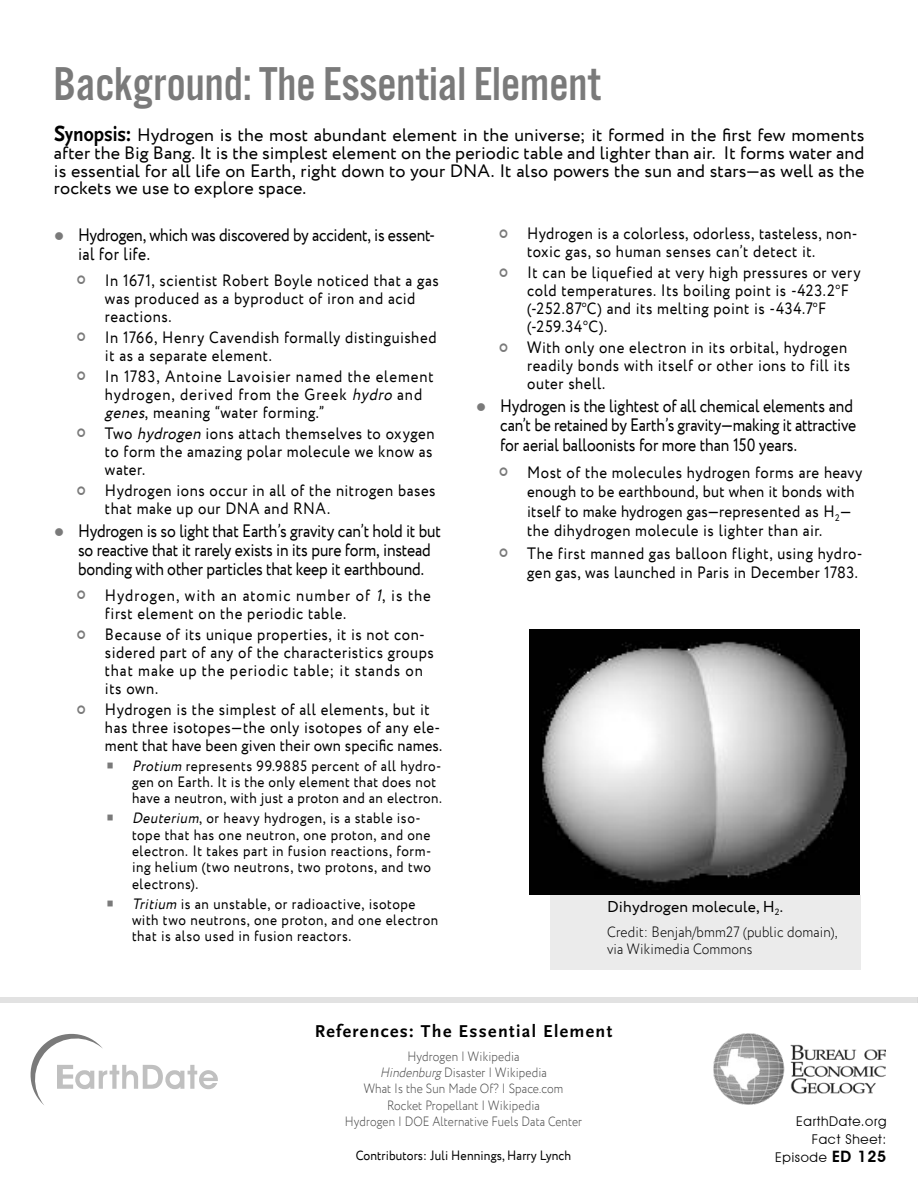
<style>
.page{position:relative;width:918px;height:1188px;background:#fff}
.page>*{position:absolute;margin:0;border:0;box-sizing:border-box;transform-origin:0 0}
.t1{font:49.35px "Alternate Got No 3 D";color:#7a7a7a}
.t2{font:18px/19.5px "Circe";letter-spacing:-.005em;color:#000;scale:.87 1}
.t3{font:18px/18px "Circe";letter-spacing:-.005em;color:#000;text-align:justify}
.t4{font:700 18px "Scala Sans";letter-spacing:.075em;color:#000}
.t5{font:16.5px/18px "Circe";letter-spacing:.035em;color:#000;scale:.9 1}
.t6{font:16.5px/18px "Circe";letter-spacing:.055em;color:#000;scale:.9 1}
.t7{font:15.75px "Circe";letter-spacing:.01em;color:#000}
.t8{font:15px/16.5px "Circe";letter-spacing:.04em;color:#000;scale:.9 1}
.t9{font:300 15px/18px "Circe";letter-spacing:.01em;color:#000;scale:.9 1}
.t10{font:300 13.5px/16.2px "Circe";letter-spacing:.01em;color:#4b4b4b;text-align:center;scale:.87 1}
.t11{font:13.5px "Circe";letter-spacing:.01em;color:#000;scale:.9 1}
.t12{font:13.5px/18px "Avant Garde IT Cby BT";letter-spacing:.05em;color:#000;text-align:right}
.s1{font-family:"Scala Sans Bold LF SC800";font-size:22.95px}
.s2{font-family:"Scala Sans Bold LF";font-size:21.3px}
.s3{font-family:"Scala Sans Bold LF SC800";font-size:21.3px}
.s4{color:#7a7a7a}
.s5{font-style:italic}
.s6{font-weight:600;font-size:15.75px}
</style>
<div class="page">
<img style="left:713px;top:1034px;width:173px;height:71px">
<svg style="left:30px;top:1033px;width:188px;height:72px"></svg>
<div style="left:0;top:998px;width:918px;height:5px;background:#e2e2e2"></div>
<div style="left:550px;top:895px;width:310px;height:75px;background:#ebebeb"></div>
<img style="left:529px;top:630px;width:331px;height:265px">
<h1 class="t1" style="left:53px;top:58px;width:549px">Background: The Essential Element</h1>
<p class="t3" style="left:54px;top:126px;width:812px"><span class="s1">S</span><span class="s2">ynopsis</span><span class="s3">:</span> Hydrogen is the most abundant element in the universe; it formed in the first few moments after the Big Bang. It is the simplest element on the periodic table and lighter than air. It forms water and is essential for all life on Earth, right down to your DNA. It also powers the sun and stars—as well as the rockets we use to explore space.</p>
<p class="t2" style="left:78px;top:226px;width:412px;text-indent:-24px"><span class="s4">●</span> Hydrogen, which was discovered by accident, is essent&shy;ial for life.</p>
<p class="t5" style="left:105px;top:272px;width:372px">In 1671, scientist Robert Boyle noticed that a gas was produced as a byproduct of iron and acid reactions.</p>
<p class="t5" style="left:105px;top:329px;width:370px">In 1766, Henry Cavendish formally distinguished it as a separate element.</p>
<p class="t5" style="left:105px;top:368px;width:367px">In 1783, Antoine Lavoisier named the element hydrogen, derived from the Greek <span class="s5">hydro</span> and <span class="s5">genes</span>, meaning “water forming.”</p>
<p class="t5" style="left:105px;top:425px;width:368px">Two <span class="s5">hydrogen</span> ions attach themselves to oxygen to form the amazing polar molecule we know as water.</p>
<p class="t5" style="left:105px;top:482px;width:369px">Hydrogen ions occur in all of the nitrogen bases that make up our DNA and RNA.</p>
<p class="t2" style="left:78px;top:521px;width:419px;text-indent:-24px"><span class="s4">●</span> Hydrogen is so light that Earth’s gravity can’t hold it but so reactive that it rarely exists in its pure form, instead bonding with other particles that keep it earthbound.</p>
<p class="t6" style="left:105px;top:587px;width:364px">Hydrogen, with an atomic number of <span class="s5">1</span>, is the first element on the periodic table.</p>
<p class="t5" style="left:105px;top:626px;width:367px">Because of its unique properties, it is not con&shy;sidered part of any of the characteristics groups that make up the periodic table; it stands on its own.</p>
<p class="t5" style="left:105px;top:701px;width:376px">Hydrogen is the simplest of all elements, but it has three isotopes—the only isotopes of any ele&shy;ment that have been given their own specific names.</p>
<p class="t8" style="left:132px;top:758px;width:346px;text-indent:-26px"><span class="s4">○</span> <span class="s5">Protium</span> represents 99.9885 percent of all hydro&shy;gen on Earth. It is the only element that does not have a neutron, with just a proton and an electron.</p>
<p class="t8" style="left:132px;top:810px;width:334px;text-indent:-26px"><span class="s4">○</span> <span class="s5">Deuterium</span>, or heavy hydrogen, is a stable iso&shy;tope that has one neutron, one proton, and one electron. It takes part in fusion reactions, form&shy;ing helium (two neutrons, two protons, and two electrons).</p>
<p class="t8" style="left:132px;top:896px;width:342px;text-indent:-26px"><span class="s4">○</span> <span class="s5">Tritium</span> is an unstable, or radioactive, isotope with two neutrons, one proton, and one electron that is also used in fusion reactors.</p>
<p class="t5" style="left:527px;top:225px;width:369px">Hydrogen is a colorless, odorless, tasteless, non&shy;toxic gas, so human senses can’t detect it.</p>
<p class="t5" style="left:527px;top:264px;width:372px">It can be liquefied at very high pressures or very cold temperatures. Its boiling point is -423.2<sup>o</sup>F (-252.87<sup>o</sup>C) and its melting point is -434.7<sup>o</sup>F (-259.34<sup>o</sup>C).</p>
<p class="t5" style="left:527px;top:339px;width:360px">With only one electron in its orbital, hydrogen readily bonds with itself or other ions to fill its outer shell.</p>
<p class="t2" style="left:500px;top:397px;width:411px;text-indent:-24px"><span class="s4">●</span> Hydrogen is the lightest of all chemical elements and can’t be retained by Earth’s gravity—making it attractive for aerial balloonists for more than 150 years.</p>
<p class="t5" style="left:527px;top:463px;width:374px;line-height:19.5px">Most of the molecules hydrogen forms are heavy enough to be earthbound, but when it bonds with itself to make hydrogen gas—represented as H<sub>2</sub>— the dihydrogen molecule is lighter than air.</p>
<p class="t5" style="left:527px;top:544px;width:374px;line-height:19.5px">The first manned gas balloon flight, using hydro&shy;gen gas, was launched in Paris in December 1783.</p>
<p class="t7" style="left:607px;top:896px;width:177px">Dihydrogen molecule, H<sub>2</sub>.</p>
<p class="t9" style="left:607px;top:923px;width:257px">Credit: Benjah/bmm27 (public domain), via Wikimedia Commons</p>
<p class="t4" style="left:315px;top:1021px;width:299px">References: The Essential Element</p>
<p class="t10" style="left:345px;top:1049px;width:274px">Hydrogen | Wikipedia<br><span class="s5">Hindenburg</span>Disaster | Wikipedia<br>What Is the Sun Made Of? | Space.com<br>Rocket Propellant | Wikipedia<br>Hydrogen | DOE Alternative Fuels Data Center</p>
<p class="t11" style="left:356px;top:1146px;width:241px">Contributors: Juli Hennings, Harry Lynch</p>
<p class="t12" style="left:775px;top:1113px;width:113px">EarthDate.org<br>Fact Sheet:<br>Episode <span class="s6">ED 125</span></p>
</div>
